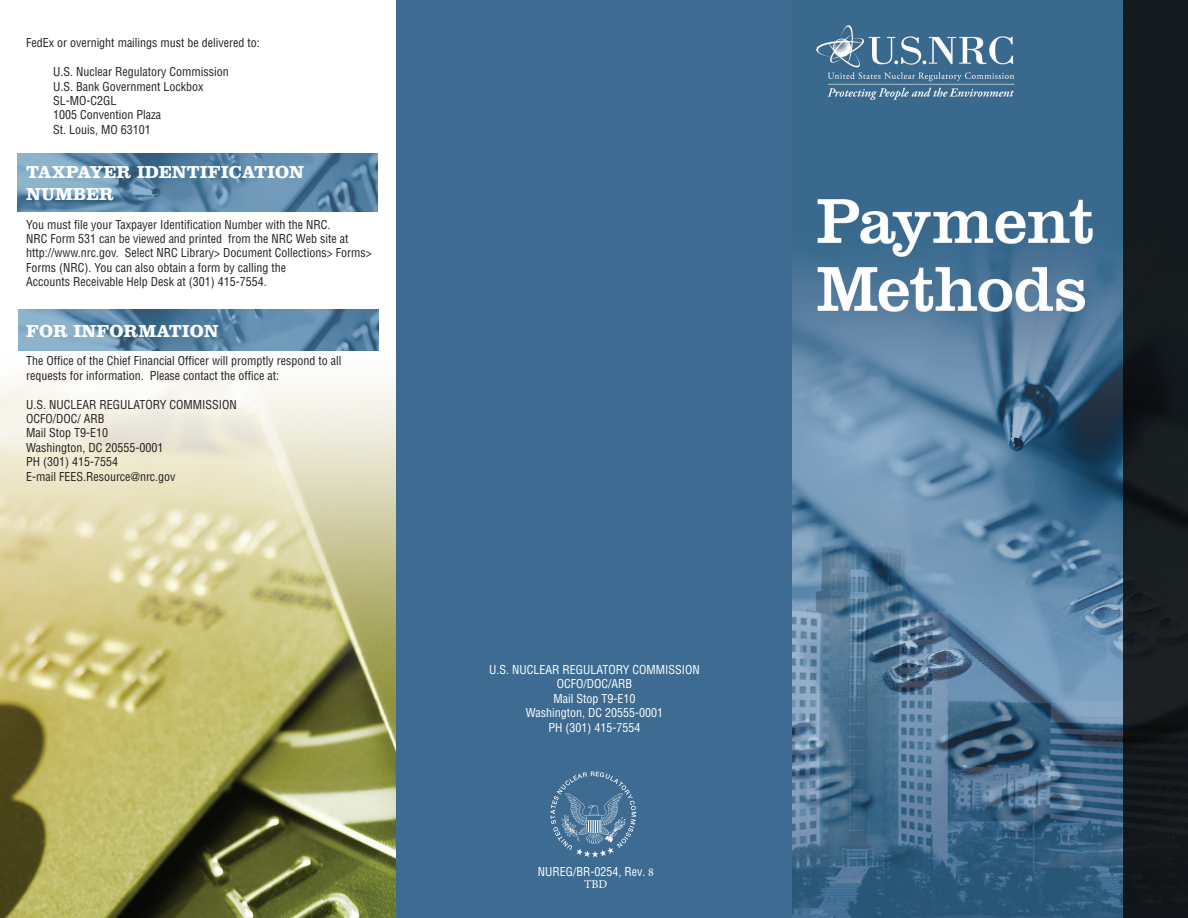
<style>
.page{position:relative;width:1188px;height:918px;background:#fff}
.page>*{position:absolute;margin:0;border:0;box-sizing:border-box;transform-origin:0 0}
.t1{font:700 18px/21.6px "Clarendon LT Std";color:#fff}
.t2{font:condensed 12px/14.4px "Helvetica LT Std";color:#231f20}
.t3{font:condensed 12px/12.8px "Helvetica LT Std";color:#fff;text-align:center}
.s1{font-family:"Minion Pro";font-stretch:normal}
</style>
<div class="page">
<img style="left:0;top:350px;width:396px;height:568px">
<img style="left:18px;top:310px;width:361px;height:40px">
<img style="left:17px;top:153px;width:361px;height:59px">
<div style="left:396px;top:0;width:407px;height:918px;background:#3d6b91"></div>
<img style="left:792px;top:0;width:396px;height:918px">
<svg style="left:550px;top:772px;width:86px;height:85px"></svg>
<p class="t2" style="left:26px;top:36px;width:235px">FedEx or overnight mailings must be delivered to:</p>
<p class="t2" style="left:53px;top:64px;width:177px">U.S. Nuclear Regulatory Commission</p>
<p class="t2" style="left:53px;top:79px;width:152px">U.S. Bank Government Lockbox</p>
<p class="t2" style="left:53px;top:93px;width:65px">SL-MO-C2GL</p>
<p class="t2" style="left:53px;top:108px;width:109px">1005 Convention Plaza</p>
<p class="t2" style="left:53px;top:122px;width:99px">St. Louis, MO 63101</p>
<p class="t1" style="left:26px;top:161px;width:280px">TAXPAYER IDENTIFICATION<br>NUMBER</p>
<p class="t2" style="left:26px;top:217px;width:347px">You must file your Taxpayer Identification Number with the NRC.<br>NRC Form 531 can be viewed and printed from the NRC Web site at http://www.nrc.gov. Select NRC Library&gt; Document Collections&gt; Forms&gt; Forms (NRC). You can also obtain a form by calling the<br>Accounts Receivable Help Desk at (301) 415-7554.</p>
<p class="t1" style="left:26px;top:320px;width:194px">FOR INFORMATION</p>
<p class="t2" style="left:26px;top:354px;width:317px">The Office of the Chief Financial Officer will promptly respond to all requests for information. Please contact the office at:</p>
<p class="t2" style="left:26px;top:397px;width:212px">U.S. NUCLEAR REGULATORY COMMISSION</p>
<p class="t2" style="left:26px;top:411px;width:80px">OCFO/DOC/ ARB</p>
<p class="t2" style="left:26px;top:426px;width:83px">Mail Stop T9-E10</p>
<p class="t2" style="left:26px;top:440px;width:139px">Washington, DC 20555-0001</p>
<p class="t2" style="left:26px;top:454px;width:93px">PH (301) 415-7554</p>
<p class="t2" style="left:26px;top:469px;width:151px">E-mail FEES.Resource@nrc.gov</p>
<p class="t3" style="left:489px;top:663px;width:212px">U.S. NUCLEAR REGULATORY COMMISSION</p>
<p class="t3" style="left:557px;top:678px;width:77px">OCFO/DOC/ARB</p>
<p class="t3" style="left:553px;top:692px;width:83px">Mail Stop T9-E10</p>
<p class="t3" style="left:526px;top:706px;width:139px">Washington, DC 20555-0001</p>
<p class="t3" style="left:548px;top:721px;width:93px">PH (301) 415-7554</p>
<p class="t3" style="left:538px;top:865px;width:118px">NUREG/BR-0254, Rev. <span class="s1">8<br>TBD</span></p>
</div>
